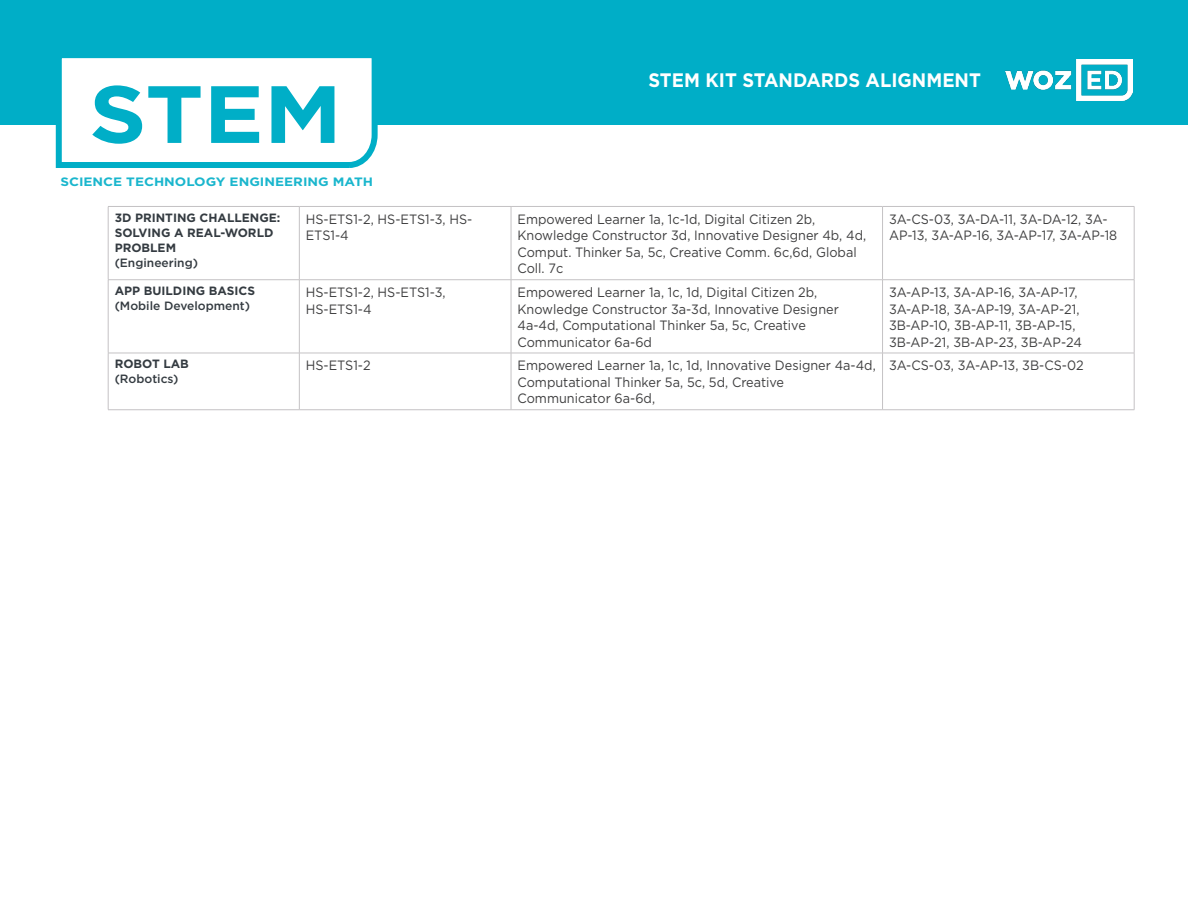
<style>
.page{position:relative;width:1188px;height:918px;background:#fff}
.page>*{position:absolute;margin:0;border:0;box-sizing:border-box;transform-origin:0 0}
.t1{font:700 81px "Gotham";color:#00aec7;scale:1.11 1}
.t2{font:700 19.5px "Gotham";color:#fff;scale:.94 1}
.Body{font:13.5px/16.5px "Gotham";color:#3e3e3f;scale:.94 1}
.t3{font:700 12.15px "Gotham";color:#1ab6cd;scale:1.11 1}
.Subhead_1{font:700 12px/15px "Gotham";color:#343b41}
.Subhead_1-2{font:500 12px/15px "Gotham";color:#343b41}
.s1{font-weight:500}
.s2{font-weight:700}
</style>
<div class="page">
<div style="left:0;top:0;width:1188px;height:124px;background:#00aec7"></div>
<svg style="left:53px;top:58px;width:328px;height:110px"></svg>
<img style="left:1006px;top:60px;width:126px;height:41px">
<hr style="left:108px;top:206px;width:191px;height:1px;background:#c4c2c4">
<hr style="left:108px;top:207px;width:1px;height:73px;background:#c4c2c4">
<hr style="left:299px;top:206px;width:212px;height:1px;background:#c4c2c4">
<hr style="left:299px;top:207px;width:1px;height:73px;background:#c4c2c4">
<hr style="left:511px;top:206px;width:372px;height:1px;background:#c4c2c4">
<hr style="left:511px;top:207px;width:1px;height:73px;background:#c4c2c4">
<hr style="left:883px;top:206px;width:251px;height:1px;background:#c4c2c4">
<hr style="left:882px;top:207px;width:1px;height:73px;background:#c4c2c4">
<hr style="left:1134px;top:207px;width:1px;height:73px;background:#c4c2c4">
<hr style="left:108px;top:279px;width:191px;height:1px;background:#c4c2c4">
<hr style="left:108px;top:280px;width:1px;height:73px;background:#c4c2c4">
<hr style="left:299px;top:279px;width:212px;height:1px;background:#c4c2c4">
<hr style="left:299px;top:280px;width:1px;height:73px;background:#c4c2c4">
<hr style="left:511px;top:279px;width:372px;height:1px;background:#c4c2c4">
<hr style="left:511px;top:280px;width:1px;height:73px;background:#c4c2c4">
<hr style="left:883px;top:279px;width:251px;height:1px;background:#c4c2c4">
<hr style="left:882px;top:280px;width:1px;height:73px;background:#c4c2c4">
<hr style="left:1134px;top:280px;width:1px;height:73px;background:#c4c2c4">
<hr style="left:108px;top:353px;width:191px;height:1px;background:#c4c2c4">
<hr style="left:108px;top:353px;width:1px;height:57px;background:#c4c2c4">
<hr style="left:299px;top:353px;width:212px;height:1px;background:#c4c2c4">
<hr style="left:299px;top:353px;width:1px;height:57px;background:#c4c2c4">
<hr style="left:511px;top:353px;width:372px;height:1px;background:#c4c2c4">
<hr style="left:511px;top:353px;width:1px;height:57px;background:#c4c2c4">
<hr style="left:883px;top:353px;width:251px;height:1px;background:#c4c2c4">
<hr style="left:882px;top:353px;width:1px;height:57px;background:#c4c2c4">
<hr style="left:1134px;top:353px;width:1px;height:57px;background:#c4c2c4">
<hr style="left:108px;top:409px;width:191px;height:1px;background:#c4c2c4">
<hr style="left:299px;top:409px;width:212px;height:1px;background:#c4c2c4">
<hr style="left:511px;top:409px;width:372px;height:1px;background:#c4c2c4">
<hr style="left:883px;top:409px;width:251px;height:1px;background:#c4c2c4">
<h1 class="t1" style="left:89px;top:67px;width:229px">STEM</h1>
<p class="t3" style="left:60px;top:175px;width:283px">SCIENCE TECHNOLOGY ENGINEERING MATH</p>
<h2 class="t2" style="left:648px;top:69px;width:355px">STEM KIT STANDARDS ALIGNMENT</h2>
<p class="Subhead_1" style="left:115px;top:210px;width:167px">3D PRINTING CHALLENGE:<br>SOLVING A REAL-WORLD<br>PROBLEM<br><span class="s1">(Engineering)</span></p>
<p class="Body" style="left:306px;top:210px;width:179px">HS-ETS1-2, HS-ETS1-3, HS-<br>ETS1-4</p>
<p class="Body" style="left:518px;top:210px;width:372px">Empowered Learner 1a, 1c-1d, Digital Citizen 2b, Knowledge Constructor 3d, Innovative Designer 4b, 4d, Comput. Thinker 5a, 5c, Creative Comm. 6c,6d, Global Coll. 7c</p>
<p class="Body" style="left:889px;top:210px;width:244px">3A-CS-03, 3A-DA-11, 3A-DA-12, 3A-<br>AP-13, 3A-AP-16, 3A-AP-17, 3A-AP-18</p>
<p class="Subhead_1-2" style="left:115px;top:283px;width:142px"><span class="s2">APP BUILDING BASICS </span>(Mobile Development)</p>
<p class="Body" style="left:306px;top:284px;width:150px">HS-ETS1-2, HS-ETS1-3,<br>HS-ETS1-4</p>
<p class="Body" style="left:518px;top:284px;width:343px">Empowered Learner 1a, 1c, 1d, Digital Citizen 2b, Knowledge Constructor 3a-3d, Innovative Designer 4a-4d, Computational Thinker 5a, 5c, Creative Communicator 6a-6d</p>
<p class="Body" style="left:889px;top:284px;width:207px">3A-AP-13, 3A-AP-16, 3A-AP-17,<br>3A-AP-18, 3A-AP-19, 3A-AP-21,<br>3B-AP-10, 3B-AP-11, 3B-AP-15,<br>3B-AP-21, 3B-AP-23, 3B-AP-24</p>
<p class="Subhead_1-2" style="left:115px;top:356px;width:76px"><span class="s2">ROBOT LAB </span>(Robotics)</p>
<p class="Body" style="left:306px;top:357px;width:71px">HS-ETS1-2</p>
<p class="Body" style="left:518px;top:357px;width:383px">Empowered Learner 1a, 1c, 1d, Innovative Designer 4a-4d,<br>Computational Thinker 5a, 5c, 5d, Creative<br>Communicator 6a-6d,</p>
<p class="Body" style="left:889px;top:357px;width:209px">3A-CS-03, 3A-AP-13, 3B-CS-02</p>
</div>
